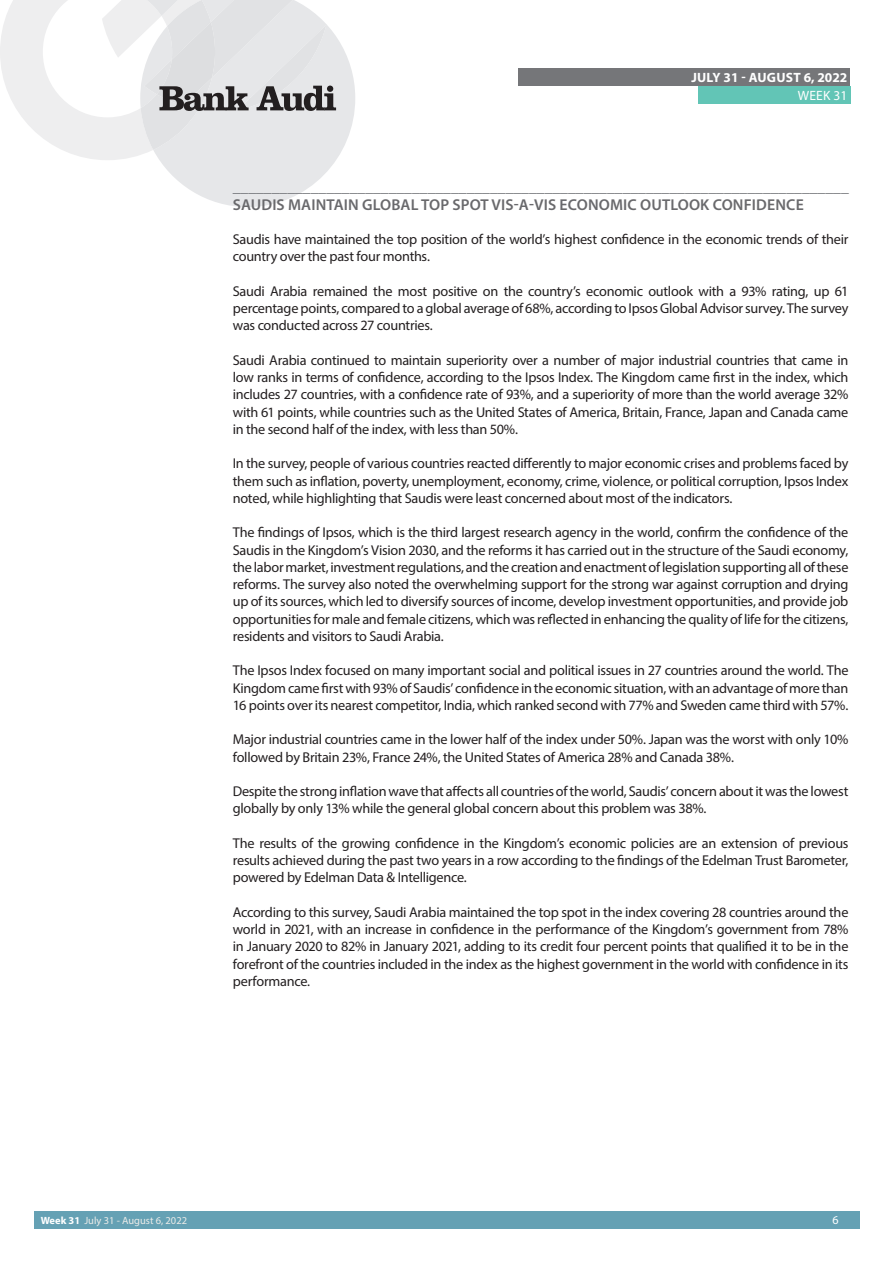
<style>
.page{position:relative;width:893px;height:1263px;background:#fff}
.page>*{position:absolute;margin:0;border:0;box-sizing:border-box;transform-origin:0 0}
.t1{font:600 15.75px "Myriad Pro";letter-spacing:.01em;color:#69696c}
.t2{font:15.6px "Myriad Pro";color:#707276}
.t3{font:14.25px/17.2px "Myriad Pro";letter-spacing:-.02em;color:#231f20;text-align:justify}
.t4{font:700 13.5px "Myriad Pro";letter-spacing:.01em;color:#fff}
.t5{font:13.5px "Myriad Pro";letter-spacing:.02em;color:#fff}
.t6{font:12px "Myriad Pro";color:#fff}
.t7{font:10.5px "Myriad Pro";color:#ecece9}
.s1{font-weight:700;color:#fff}
</style>
<div class="page">
<div style="left:35px;top:1212px;width:825px;height:17px;background:#65a1b4"></div>
<div style="left:519px;top:68px;width:331px;height:17px;background:#757679"></div>
<div style="left:698px;top:86px;width:152px;height:17px;background:#62c5b6"></div>
<svg style="left:0;top:0;width:355px;height:207px"></svg>
<p class="t4" style="left:691px;top:68px;width:158px">JULY 31 - AUGUST 6, 2022</p>
<p class="t5" style="left:798px;top:87px;width:51px">WEEK 31</p>
<p class="t2" style="left:233px;top:177px;width:617px">_______________________________________________________________________________</p>
<p class="t1" style="left:233px;top:194px;width:572px">SAUDIS MAINTAIN GLOBAL TOP SPOT VIS-A-VIS ECONOMIC OUTLOOK CONFIDENCE</p>
<p class="t3" style="left:233px;top:230px;width:617px">Saudis have maintained the top position of the world’s highest confidence in the economic trends of their country over the past four months.</p>
<p class="t3" style="left:233px;top:282px;width:617px">Saudi Arabia remained the most positive on the country’s economic outlook with a 93% rating, up 61 percentage points, compared to a global average of 68%, according to Ipsos Global Advisor survey. The survey was conducted across 27 countries.</p>
<p class="t3" style="left:233px;top:351px;width:617px">Saudi Arabia continued to maintain superiority over a number of major industrial countries that came in low ranks in terms of confidence, according to the Ipsos Index. The Kingdom came first in the index, which includes 27 countries, with a confidence rate of 93%, and a superiority of more than the world average 32% with 61 points, while countries such as the United States of America, Britain, France, Japan and Canada came in the second half of the index, with less than 50%.</p>
<p class="t3" style="left:233px;top:455px;width:617px">In the survey, people of various countries reacted differently to major economic crises and problems faced by them such as inflation, poverty, unemployment, economy, crime, violence, or political corruption, Ipsos Index noted, while highlighting that Saudis were least concerned about most of the indicators.</p>
<p class="t3" style="left:233px;top:524px;width:617px">The findings of Ipsos, which is the third largest research agency in the world, confirm the confidence of the Saudis in the Kingdom’s Vision 2030, and the reforms it has carried out in the structure of the Saudi economy, the labor market, investment regulations, and the creation and enactment of legislation supporting all of these reforms. The survey also noted the overwhelming support for the strong war against corruption and drying up of its sources, which led to diversify sources of income, develop investment opportunities, and provide job opportunities for male and female citizens, which was reflected in enhancing the quality of life for the citizens, residents and visitors to Saudi Arabia.</p>
<p class="t3" style="left:233px;top:662px;width:617px">The Ipsos Index focused on many important social and political issues in 27 countries around the world. The Kingdom came first with 93% of Saudis’ confidence in the economic situation, with an advantage of more than 16 points over its nearest competitor, India, which ranked second with 77% and Sweden came third with 57%.</p>
<p class="t3" style="left:233px;top:731px;width:617px">Major industrial countries came in the lower half of the index under 50%. Japan was the worst with only 10% followed by Britain 23%, France 24%, the United States of America 28% and Canada 38%.</p>
<p class="t3" style="left:233px;top:782px;width:617px">Despite the strong inflation wave that affects all countries of the world, Saudis’ concern about it was the lowest globally by only 13% while the general global concern about this problem was 38%.</p>
<p class="t3" style="left:233px;top:834px;width:617px">The results of the growing confidence in the Kingdom’s economic policies are an extension of previous results achieved during the past two years in a row according to the findings of the Edelman Trust Barometer, powered by Edelman Data &amp; Intelligence.</p>
<p class="t3" style="left:233px;top:903px;width:617px">According to this survey, Saudi Arabia maintained the top spot in the index covering 28 countries around the world in 2021, with an increase in confidence in the performance of the Kingdom’s government from 78% in January 2020 to 82% in January 2021, adding to its credit four percent points that qualified it to be in the forefront of the countries included in the index as the highest government in the world with confidence in its performance.</p>
<p class="t7" style="left:41px;top:1214px;width:148px"><span class="s1">Week 31</span> July 31 - August 6, 2022</p>
<p class="t6" style="left:832px;top:1213px;width:8px">6</p>
</div>
